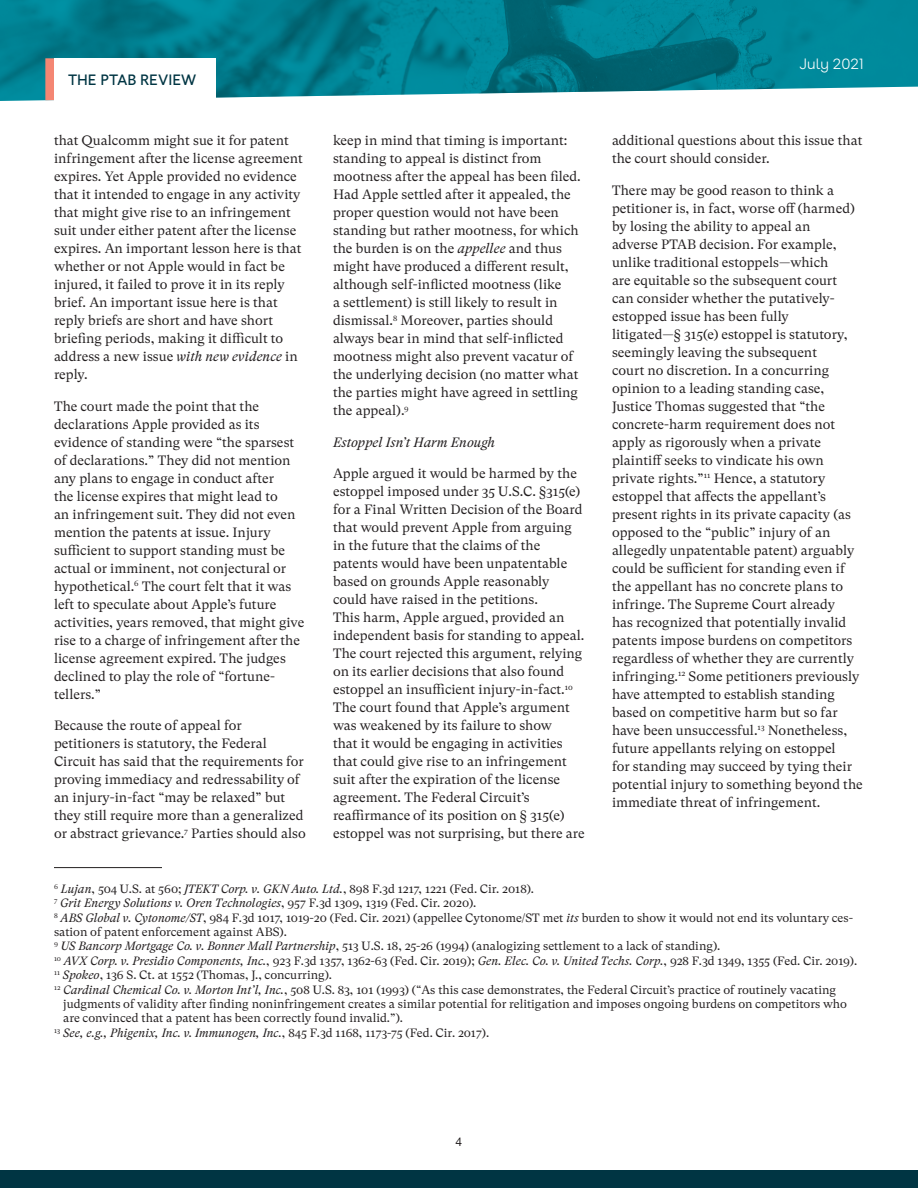
<style>
.page{position:relative;width:918px;height:1188px;background:#fff}
.page>*{position:absolute;margin:0;border:0;box-sizing:border-box;transform-origin:0 0}
.t1{font:15px "Buenos Aires";color:#003543}
.t2{font:300 15px "Buenos Aires";color:#fff}
.t3{font:13.5px/18px "GT Super Text";color:#231f20}
.t4{font:italic 13.5px "GT Super Text";color:#231f20}
.t5{font:12px/14.4px "GT Super Text";color:#231f20}
.t6{font:italic 12px "GT Super Text";color:#231f20}
.t7{font:12px "Helvetica Neue";color:#231f20}
.s1{font-style:italic}
.s2{font-style:normal}
</style>
<div class="page">
<svg style="left:0;top:0;width:918px;height:101px;background:#128696"></svg>
<div style="left:54px;top:58px;width:162px;height:50px;background:#fff"></div>
<div style="left:45px;top:58px;width:9px;height:42px;background:#f48673"></div>
<div style="left:0;top:1171px;width:918px;height:17px;background:#003543"></div>
<hr style="left:54px;top:867px;width:108px;height:1px;background:#231f20">
<p class="t1" style="left:68px;top:68px;width:130px">THE PTAB REVIEW</p>
<p class="t3" style="left:54px;top:132px;width:250px">that Qualcomm might sue it for patent infringement after the license agreement expires. Yet Apple provided no evidence that it intended to engage in any activity that might give rise to an infringement suit under either patent after the license expires. An important lesson here is that whether or not Apple would in fact be injured, it failed to prove it in its reply brief. An important issue here is that reply briefs are short and have short briefing periods, making it difficult to address a new issue <span class="s1">with new evidence</span> in reply.</p>
<p class="t3" style="left:54px;top:397px;width:252px">The court made the point that the declarations Apple provided as its evidence of standing were “the sparsest of declarations.” They did not mention any plans to engage in conduct after<br>the license expires that might lead to<br>an infringement suit. They did not even mention the patents at issue. Injury sufficient to support standing must be actual or imminent, not conjectural or hypothetical.<sup>6</sup> The court felt that it was left to speculate about Apple’s future activities, years removed, that might give rise to a charge of infringement after the license agreement expired. The judges declined to play the role of “fortune&shy;tellers.”</p>
<p class="t3" style="left:54px;top:717px;width:253px">Because the route of appeal for petitioners is statutory, the Federal Circuit has said that the requirements for proving immediacy and redressability of an injury-in-fact “may be relaxed” but they still require more than a generalized or abstract grievance.<sup>7</sup> Parties should also</p>
<p class="t3" style="left:333px;top:132px;width:249px">keep in mind that timing is important: standing to appeal is distinct from mootness after the appeal has been filed.<br>Had Apple settled after it appealed, the proper question would not have been standing but rather mootness, for which the burden is on the <span class="s1">appellee</span> and thus might have produced a different result, although self-inflicted mootness (like<br>a settlement) is still likely to result in dismissal.<sup>8</sup> Moreover, parties should always bear in mind that self-inflicted mootness might also prevent vacatur of the underlying decision (no matter what the parties might have agreed in settling the appeal).<sup>9</sup></p>
<p class="t4" style="left:333px;top:434px;width:164px">Estoppel Isn’t Harm Enough</p>
<p class="t3" style="left:333px;top:465px;width:253px">Apple argued it would be harmed by the estoppel imposed under 35 U.S.C. §315(e) for a Final Written Decision of the Board that would prevent Apple from arguing in the future that the claims of the patents would have been unpatentable based on grounds Apple reasonably could have raised in the petitions.<br>This harm, Apple argued, provided an independent basis for standing to appeal.<br>The court rejected this argument, relying on its earlier decisions that also found estoppel an insufficient injury-in-fact.<sup>10<br></sup>The court found that Apple’s argument was weakened by its failure to show<br>that it would be engaging in activities that could give rise to an infringement suit after the expiration of the license agreement. The Federal Circuit’s reaffirmance of its position on § 315(e) estoppel was not surprising, but there are</p>
<p class="t2" style="left:800px;top:52px;width:66px">July 2021</p>
<p class="t3" style="left:612px;top:132px;width:252px">additional questions about this issue that the court should consider.</p>
<p class="t3" style="left:612px;top:181px;width:252px">There may be good reason to think a petitioner is, in fact, worse off (harmed) by losing the ability to appeal an<br>adverse PTAB decision. For example, unlike traditional estoppels—which<br>are equitable so the subsequent court<br>can consider whether the putatively&shy;estopped issue has been fully<br>litigated—§ 315(e) estoppel is statutory, seemingly leaving the subsequent<br>court no discretion. In a concurring opinion to a leading standing case, Justice Thomas suggested that “the concrete-harm requirement does not apply as rigorously when a private plaintiff seeks to vindicate his own private rights.”<sup>11</sup> Hence, a statutory estoppel that affects the appellant’s present rights in its private capacity (as opposed to the “public” injury of an allegedly unpatentable patent) arguably could be sufficient for standing even if the appellant has no concrete plans to infringe. The Supreme Court already<br>has recognized that potentially invalid patents impose burdens on competitors regardless of whether they are currently infringing.<sup>12</sup> Some petitioners previously have attempted to establish standing based on competitive harm but so far have been unsuccessful.<sup>13</sup> Nonetheless, future appellants relying on estoppel<br>for standing may succeed by tying their potential injury to something beyond the immediate threat of infringement.</p>
<p class="t5" style="left:54px;top:882px;width:482px"><sup>6</sup> <span class="s1">Lujan</span>, 504 U.S. at 560; <span class="s1">JTEKT Corp. v. GKN Auto. Ltd.</span>, 898 F.3d 1217, 1221 (Fed. Cir. 2018).</p>
<p class="t6" style="left:54px;top:896px;width:424px"><sup>7</sup> Grit Energy Solutions v. Oren Technologies<span class="s2">, 957 F.3d 1309, 1319 (Fed. Cir. 2020).</span></p>
<p class="t5" style="left:54px;top:910px;width:801px"><sup>8</sup> <span class="s1">ABS Global v. Cytonome/ST</span>, 984 F.3d 1017, 1019-20 (Fed. Cir. 2021) (appellee Cytonome/ST met <span class="s1">its</span> burden to show it would not end its voluntary ces&shy;sation of patent enforcement against ABS).</p>
<p class="t5" style="left:54px;top:939px;width:668px"><sup>9</sup> <span class="s1">US Bancorp Mortgage Co. v. Bonner Mall Partnership</span>, 513 U.S. 18, 25-26 (1994) (analogizing settlement to a lack of standing).</p>
<p class="t5" style="left:54px;top:954px;width:805px"><sup>10</sup> <span class="s1">AVX Corp. v. Presidio Components, Inc.</span>, 923 F.3d 1357, 1362-63 (Fed. Cir. 2019); <span class="s1">Gen. Elec. Co. v. United Techs. Corp.</span>, 928 F.3d 1349, 1355 (Fed. Cir. 2019).</p>
<p class="t5" style="left:54px;top:968px;width:280px"><sup>11</sup> <span class="s1">Spokeo</span>, 136 S. Ct. at 1552 (Thomas, J., concurring).</p>
<p class="t5" style="left:63px;top:982px;width:785px;text-indent:-9px"><sup>12</sup> <span class="s1">Cardinal Chemical Co. v. Morton Int’l, Inc.</span>, 508 U.S. 83, 101 (1993) (“As this case demonstrates, the Federal Circuit’s practice of routinely vacating judgments of validity after finding noninfringement creates a similar potential for relitigation and imposes ongoing burdens on competitors who are convinced that a patent has been correctly found invalid.”).</p>
<p class="t6" style="left:54px;top:1026px;width:437px"><sup>13</sup> See, e.g., Phigenix, Inc. v. Immunogen, Inc.<span class="s2">, 845 F.3d 1168, 1173-75 (Fed. Cir. 2017).</span></p>
<p class="t7" style="left:456px;top:1133px;width:8px">4</p>
</div>
